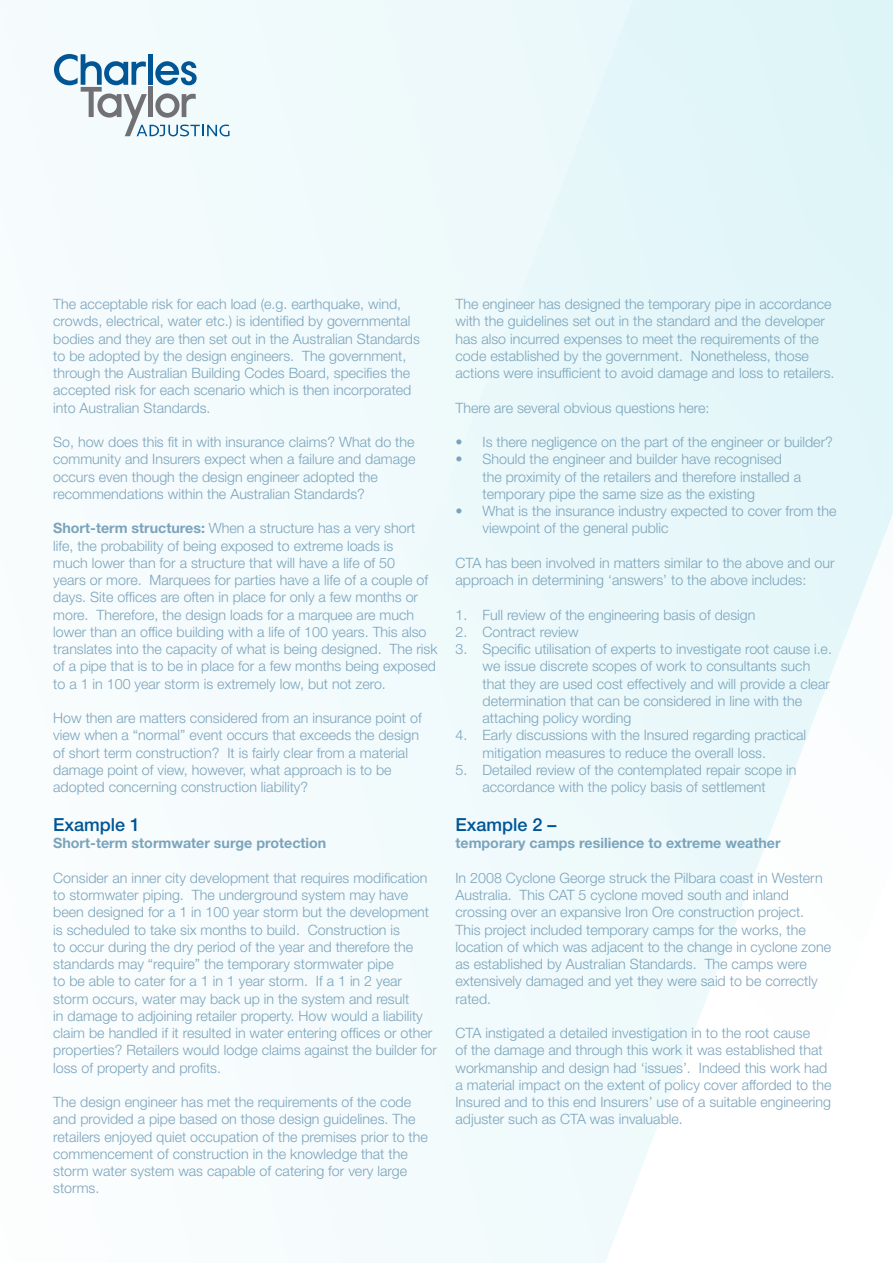
<style>
.page{position:relative;width:893px;height:1263px;background:#fff}
.page>*{position:absolute;margin:0;border:0;box-sizing:border-box;transform-origin:0 0}
.t1{font:500 18px "Helvetica Neue LT Std";color:#005595}
.t2{font:300 14.25px/17.2px "Helvetica Neue LT Std";color:#7ba4bc}
.t3{font:700 14.25px "Helvetica Neue LT Std";color:#7ba4bc}
.s1{font-weight:700}
</style>
<div class="page">
<div style="left:51px;top:0;width:91px;height:332px;background:#f5fbfd"></div>
<div style="left:142px;top:0;width:505px;height:1263px;background:#f1fafc"></div>
<svg style="left:647px;top:0;width:246px;height:1152px;fill:#e6f7fa"></svg>
<svg style="left:54px;top:54px;width:175px;height:82px"></svg>
<p class="t2" style="left:53px;top:295px;width:368px">The acceptable risk for each load (e.g. earthquake, wind, crowds, electrical, water etc.) is identified by governmental bodies and they are then set out in the Australian Standards to be adopted by the design engineers. The government, through the Australian Building Codes Board, specifies the accepted risk for each scenario which is then incorporated into Australian Standards.</p>
<p class="t2" style="left:53px;top:433px;width:364px">So, how does this fit in with insurance claims? What do the community and Insurers expect when a failure and damage occurs even though the design engineer adopted the recommendations within the Australian Standards?</p>
<p class="t2" style="left:53px;top:519px;width:386px"><span class="s1">Short-term structures:</span> When a structure has a very short life, the probability of being exposed to extreme loads is<br>much lower than for a structure that will have a life of 50<br>years or more. Marquees for parties have a life of a couple of days. Site offices are often in place for only a few months or more. Therefore, the design loads for a marquee are much lower than an office building with a life of 100 years. This also translates into the capacity of what is being designed. The risk of a pipe that is to be in place for a few months being exposed to a 1 in 100 year storm is extremely low, but not zero.</p>
<p class="t2" style="left:53px;top:709px;width:370px">How then are matters considered from an insurance point of view when a “normal” event occurs that exceeds the design of short term construction? It is fairly clear from a material damage point of view, however, what approach is to be adopted concerning construction liability?</p>
<p class="t1" style="left:53px;top:814px;width:89px">Example 1</p>
<p class="t3" style="left:53px;top:834px;width:275px">Short-term stormwater surge protection</p>
<p class="t2" style="left:53px;top:869px;width:385px">Consider an inner city development that requires modification to stormwater piping. The underground system may have been designed for a 1 in 100 year storm but the development is scheduled to take six months to build. Construction is<br>to occur during the dry period of the year and therefore the standards may “require” the temporary stormwater pipe<br>to be able to cater for a 1 in 1 year storm. If a 1 in 2 year storm occurs, water may back up in the system and result<br>in damage to adjoining retailer property. How would a liability claim be handled if it resulted in water entering offices or other properties? Retailers would lodge claims against the builder for loss of property and profits.</p>
<p class="t2" style="left:53px;top:1093px;width:376px">The design engineer has met the requirements of the code and provided a pipe based on those design guidelines. The retailers enjoyed quiet occupation of the premises prior to the commencement of construction in the knowledge that the storm water system was capable of catering for very large storms.</p>
<p class="t2" style="left:455px;top:295px;width:381px">The engineer has designed the temporary pipe in accordance with the guidelines set out in the standard and the developer has also incurred expenses to meet the requirements of the code established by the government. Nonetheless, those actions were insufficient to avoid damage and loss to retailers.</p>
<p class="t2" style="left:455px;top:399px;width:255px">There are several obvious questions here:</p>
<p class="t2" style="left:455px;top:433px;width:379px">• Is there negligence on the part of the engineer or builder?</p>
<p class="t2" style="left:482px;top:450px;width:320px;text-indent:-27px">• Should the engineer and builder have recognised the proximity of the retailers and therefore installed a temporary pipe the same size as the existing</p>
<p class="t2" style="left:482px;top:502px;width:355px;text-indent:-27px">• What is the insurance industry expected to cover from the viewpoint of the general public</p>
<p class="t2" style="left:455px;top:554px;width:381px">CTA has been involved in matters similar to the above and our approach in determining ‘answers’ to the above includes:</p>
<p class="t2" style="left:455px;top:606px;width:301px">1. Full review of the engineering basis of design</p>
<p class="t2" style="left:455px;top:623px;width:125px">2. Contract review</p>
<p class="t2" style="left:482px;top:640px;width:351px;text-indent:-27px">3. Specific utilisation of experts to investigate root cause i.e. we issue discrete scopes of work to consultants such that they are used cost effectively and will provide a clear determination that can be considered in line with the attaching policy wording</p>
<p class="t2" style="left:482px;top:726px;width:325px;text-indent:-27px">4. Early discussions with the Insured regarding practical mitigation measures to reduce the overall loss.</p>
<p class="t2" style="left:455px;top:761px;width:342px;text-align:center">5. Detailed review of the contemplated repair scope in accordance with the policy basis of settlement</p>
<p class="t1" style="left:455px;top:814px;width:103px">Example 2 –</p>
<p class="t3" style="left:455px;top:834px;width:327px">temporary camps resilience to extreme weather</p>
<p class="t2" style="left:455px;top:869px;width:377px">In 2008 Cyclone George struck the Pilbara coast in Western Australia. This CAT 5 cyclone moved south and inland crossing over an expansive Iron Ore construction project.<br>This project included temporary camps for the works, the location of which was adjacent to the change in cyclone zone as established by Australian Standards. The camps were extensively damaged and yet they were said to be correctly rated.</p>
<p class="t2" style="left:455px;top:1024px;width:377px">CTA instigated a detailed investigation in to the root cause<br>of the damage and through this work it was established that workmanship and design had ‘issues’. Indeed this work had a material impact on the extent of policy cover afforded to the Insured and to this end Insurers’ use of a suitable engineering adjuster such as CTA was invaluable.</p>
</div>
